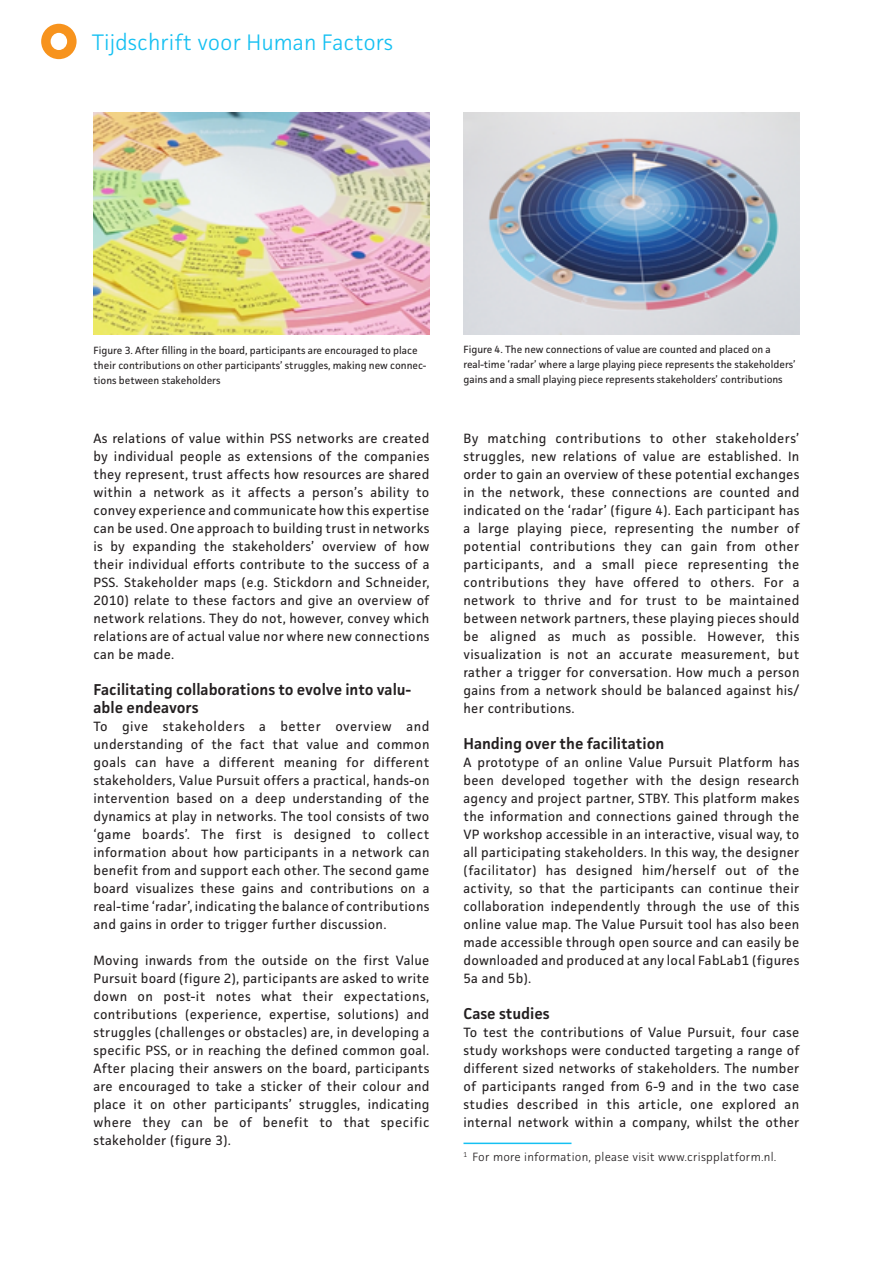
<style>
.page{position:relative;width:893px;height:1263px;background:#fff}
.page>*{position:absolute;margin:0;border:0;box-sizing:border-box;transform-origin:0 0}
.t1{font:300 22.5px "Facit";color:#15c0f2}
.t2{font:600 15.75px/18px "Facit";color:#231f20}
.t3{font:13.5px/18px "Facit";letter-spacing:.02em;color:#231f20;text-align:justify}
.t4{font:300 12px "Facit";letter-spacing:.02em;color:#231f20}
.t5{font:10.5px/15px "Facit";color:#231f20}
</style>
<div class="page">
<svg style="left:41px;top:24px;width:36px;height:35px"></svg>
<hr style="left:463px;top:1142px;width:108px;height:2px;background:#15c0f2">
<img style="left:94px;top:112px;width:335px;height:223px">
<img style="left:463px;top:112px;width:336px;height:223px">
<h1 class="t1" style="left:92px;top:28px;width:303px">Tijdschrift voor Human Factors</h1>
<p class="t5" style="left:94px;top:342px;width:334px">Figure 3. After filling in the board, participants are encouraged to place their contributions on other participants’ struggles, making new connec&shy;tions between stakeholders</p>
<p class="t5" style="left:463px;top:342px;width:334px">Figure 4. The new connections of value are counted and placed on a real-time ‘radar’ where a large playing piece represents the stakeholders’ gains and a small playing piece represents stakeholders’ contributions</p>
<p class="t3" style="left:94px;top:429px;width:337px">As relations of value within PSS networks are created by individual people as extensions of the companies they represent, trust affects how resources are shared within a network as it affects a person’s ability to convey experience and communicate how this expertise can be used. One approach to building trust in networks is by expanding the stakeholders’ overview of how their individual efforts contribute to the success of a PSS. Stakeholder maps (e.g. Stickdorn and Schneider, 2010) relate to these factors and give an overview of network relations. They do not, however, convey which relations are of actual value nor where new connections can be made.</p>
<p class="t2" style="left:94px;top:680px;width:319px">Facilitating collaborations to evolve into valu&shy;able endeavors</p>
<p class="t3" style="left:94px;top:717px;width:337px">To give stakeholders a better overview and understanding of the fact that value and common goals can have a different meaning for different stakeholders, Value Pursuit offers a practical, hands-on intervention based on a deep understanding of the dynamics at play in networks. The tool consists of two ‘game boards’. The first is designed to collect information about how participants in a network can benefit from and support each other. The second game board visualizes these gains and contributions on a real-time ‘radar’, indicating the balance of contributions and gains in order to trigger further discussion.</p>
<p class="t3" style="left:94px;top:951px;width:338px">Moving inwards from the outside on the first Value Pursuit board (figure 2), participants are asked to write down on post-it notes what their expectations, contributions (experience, expertise, solutions) and struggles (challenges or obstacles) are, in developing a specific PSS, or in reaching the defined common goal.<br>After placing their answers on the board, participants are encouraged to take a sticker of their colour and place it on other participants’ struggles, indicating where they can be of benefit to that specific stakeholder (figure 3).</p>
<p class="t3" style="left:463px;top:429px;width:338px">By matching contributions to other stakeholders’ struggles, new relations of value are established. In order to gain an overview of these potential exchanges in the network, these connections are counted and indicated on the ‘radar’ (figure 4). Each participant has a large playing piece, representing the number of potential contributions they can gain from other participants, and a small piece representing the contributions they have offered to others. For a network to thrive and for trust to be maintained between network partners, these playing pieces should be aligned as much as possible. However, this visualization is not an accurate measurement, but rather a trigger for conversation. How much a person gains from a network should be balanced against his/ her contributions.</p>
<p class="t2" style="left:463px;top:734px;width:202px">Handing over the facilitation</p>
<p class="t3" style="left:463px;top:753px;width:337px">A prototype of an online Value Pursuit Platform has been developed together with the design research agency and project partner, STBY. This platform makes the information and connections gained through the VP workshop accessible in an interactive, visual way, to all participating stakeholders. In this way, the designer (facilitator) has designed him/herself out of the activity, so that the participants can continue their collaboration independently through the use of this online value map. The Value Pursuit tool has also been made accessible through open source and can easily be downloaded and produced at any local FabLab1 (figures 5a and 5b).</p>
<p class="t2" style="left:463px;top:1004px;width:88px">Case studies</p>
<p class="t3" style="left:463px;top:1023px;width:337px">To test the contributions of Value Pursuit, four case study workshops were conducted targeting a range of different sized networks of stakeholders. The number of participants ranged from 6-9 and in the two case studies described in this article, one explored an internal network within a company, whilst the other</p>
<p class="t4" style="left:463px;top:1150px;width:315px"><sup>1</sup> For more information, please visit www.crispplatform.nl.</p>
</div>
